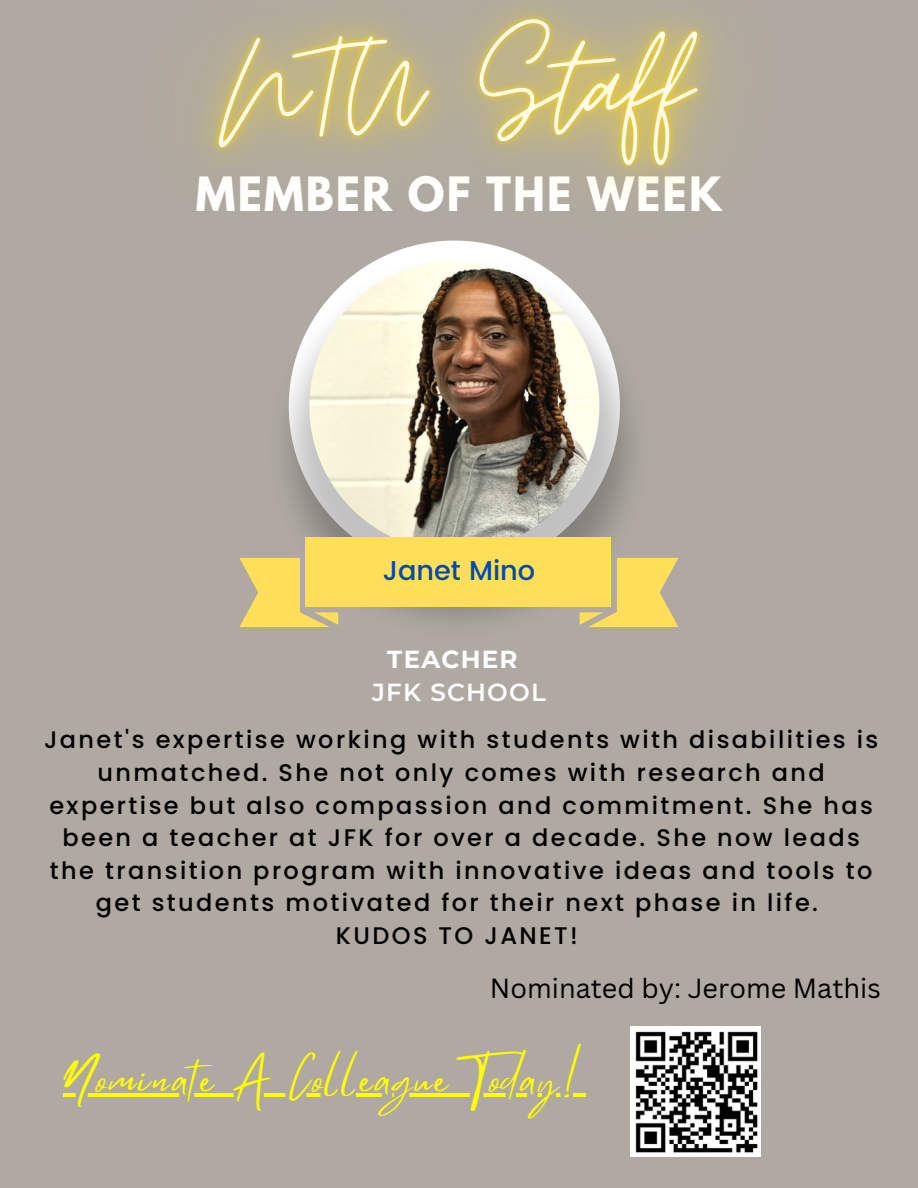
<style>
.page{position:relative;width:918px;height:1188px;background:#afa9a2}
.page>*{position:absolute;margin:0;border:0;box-sizing:border-box;transform-origin:0 0}
.t1{font:700 41.85px "League Spartan";letter-spacing:.05em;color:#fff}
.t2{font:40.35px "Mistrully";letter-spacing:.075em;color:#ff0}
.t3{font:500 27.15px "Poppins";color:#004aad}
.t4{font:27px "Canva Sans";color:#000}
.t5{font:600 24.6px "Montserrat";letter-spacing:.05em;color:#fff}
.t6{font:700 24.6px "Montserrat";letter-spacing:.05em;color:#fff}
.t7{font:500 24px/32.7px "Poppins";letter-spacing:.1em;color:#000;text-align:center}
</style>
<div class="page">
<img style="left:285px;top:378px;width:348px;height:247px">
<img style="left:309px;top:261px;width:290px;height:290px;border-radius:50%">
<svg style="left:580px;top:558px;width:98px;height:69px"></svg>
<div style="left:306px;top:537px;width:305px;height:69px;background:#ffde59"></div>
<svg style="left:239px;top:558px;width:99px;height:69px"></svg>
<img style="left:199px;top:0;width:518px;height:378px">
<svg style="left:63px;top:1093px;width:523px;height:4px;fill:#ff0"></svg>
<img style="left:631px;top:1027px;width:130px;height:129px">
<p class="t1" style="left:196px;top:173px;width:528px">MEMBER OF THE WEEK</p>
<p class="t3" style="left:383px;top:554px;width:154px">Janet Mino</p>
<p class="t6" style="left:387px;top:644px;width:132px">TEACHER</p>
<p class="t5" style="left:372px;top:678px;width:175px">JFK SCHOOL</p>
<p class="t7" style="left:44px;top:724px;width:836px">Janet's expertise working with students with disabilities is unmatched. She not only comes with research and expertise but also compassion and commitment. She has been a teacher at JFK for over a decade. She now leads the transition program with innovative ideas and tools to get students motivated for their next phase in life.</p>
<p class="t7" style="left:336px;top:919px;width:244px">KUDOS TO JANET!</p>
<p class="t4" style="left:490px;top:969px;width:392px">Nominated by: Jerome Mathis</p>
<p class="t2" style="left:63px;top:1047px;width:521px">Nominate A Colleague Today!</p>
</div>
